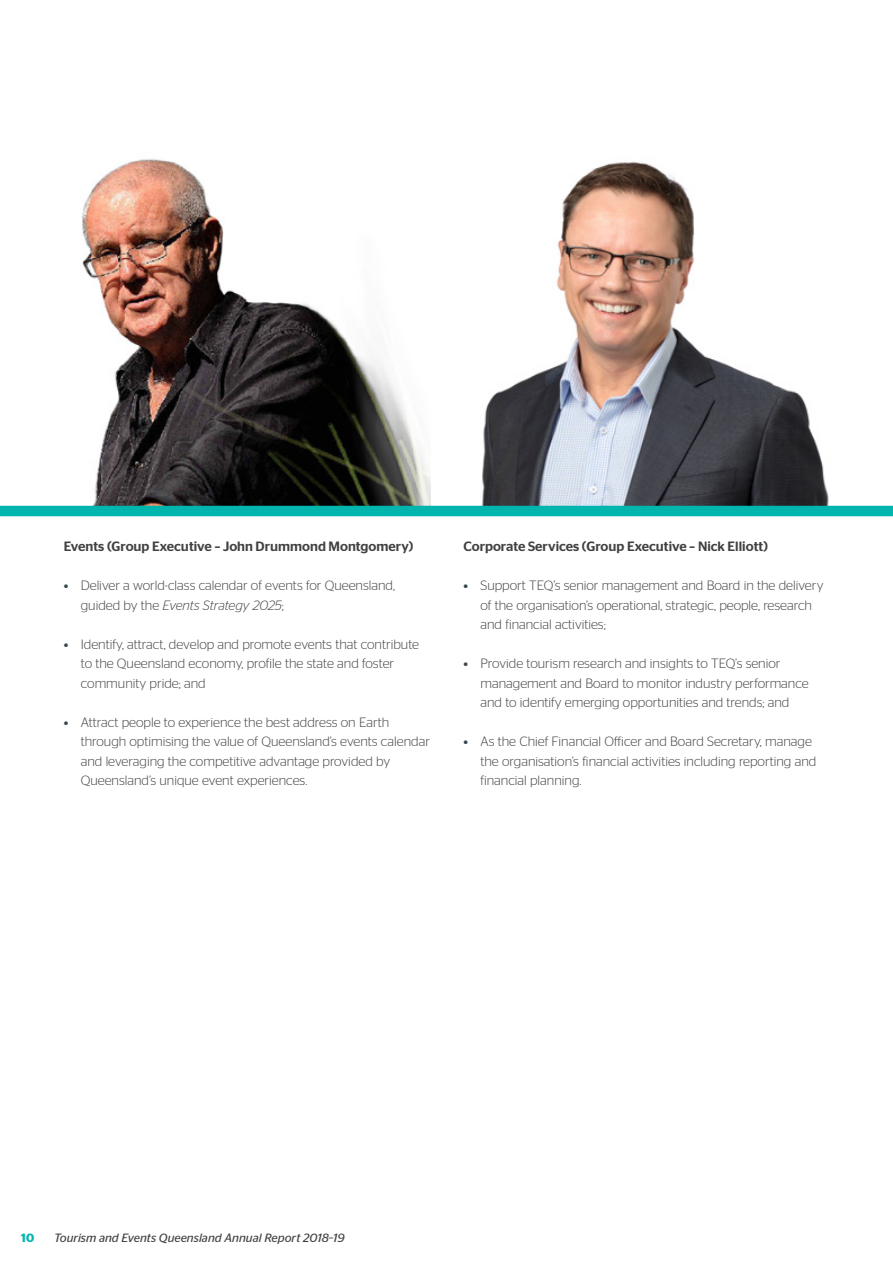
<style>
.page{position:relative;width:893px;height:1263px;background:#fff}
.page>*{position:absolute;margin:0;border:0;box-sizing:border-box;transform-origin:0 0}
.t1{font:300 13.5px/19.5px "Stag Sans";color:#414042}
.t2{font:500 13.5px "Stag Sans";color:#414042}
.t3{font:italic 12px "Stag Sans";color:#414042}
.t4{font:600 12px "Stag Sans";color:#00b5ad}
.s1{font-weight:500;color:#39474f}
.s2{font-style:italic}
</style>
<div class="page">
<img style="left:463px;top:161px;width:366px;height:345px">
<img style="left:65px;top:159px;width:365px;height:347px">
<div style="left:0;top:506px;width:893px;height:10px;background:#00b5ad"></div>
<p class="t2" style="left:64px;top:539px;width:351px">Events (Group Executive – John Drummond Montgomery)</p>
<p class="t1" style="left:81px;top:576px;width:316px;text-indent:-17px"><span class="s1">•</span> Deliver a world-class calendar of events for Queensland, guided by the <span class="s2">Events Strategy 2025</span>;</p>
<p class="t1" style="left:81px;top:634px;width:340px;text-indent:-17px"><span class="s1">•</span> Identify, attract, develop and promote events that contribute to the Queensland economy, profile the state and foster community pride; and</p>
<p class="t1" style="left:81px;top:712px;width:351px;text-indent:-17px"><span class="s1">•</span> Attract people to experience the best address on Earth through optimising the value of Queensland’s events calendar and leveraging the competitive advantage provided by Queensland’s unique event experiences.</p>
<p class="t2" style="left:463px;top:539px;width:306px">Corporate Services (Group Executive – Nick Elliott)</p>
<p class="t1" style="left:480px;top:576px;width:344px;text-indent:-17px"><span class="s1">•</span> Support TEQ’s senior management and Board in the delivery of the organisation’s operational, strategic, people, research and financial activities;</p>
<p class="t1" style="left:480px;top:654px;width:330px;text-indent:-17px"><span class="s1">•</span> Provide tourism research and insights to TEQ’s senior management and Board to monitor industry performance and to identify emerging opportunities and trends; and</p>
<p class="t1" style="left:480px;top:732px;width:337px;text-indent:-17px"><span class="s1">•</span> As the Chief Financial Officer and Board Secretary, manage the organisation’s financial activities including reporting and financial planning.</p>
<p class="t4" style="left:21px;top:1231px;width:14px">10</p>
<p class="t3" style="left:54px;top:1231px;width:292px">Tourism and Events Queensland Annual Report 2018–19</p>
</div>
